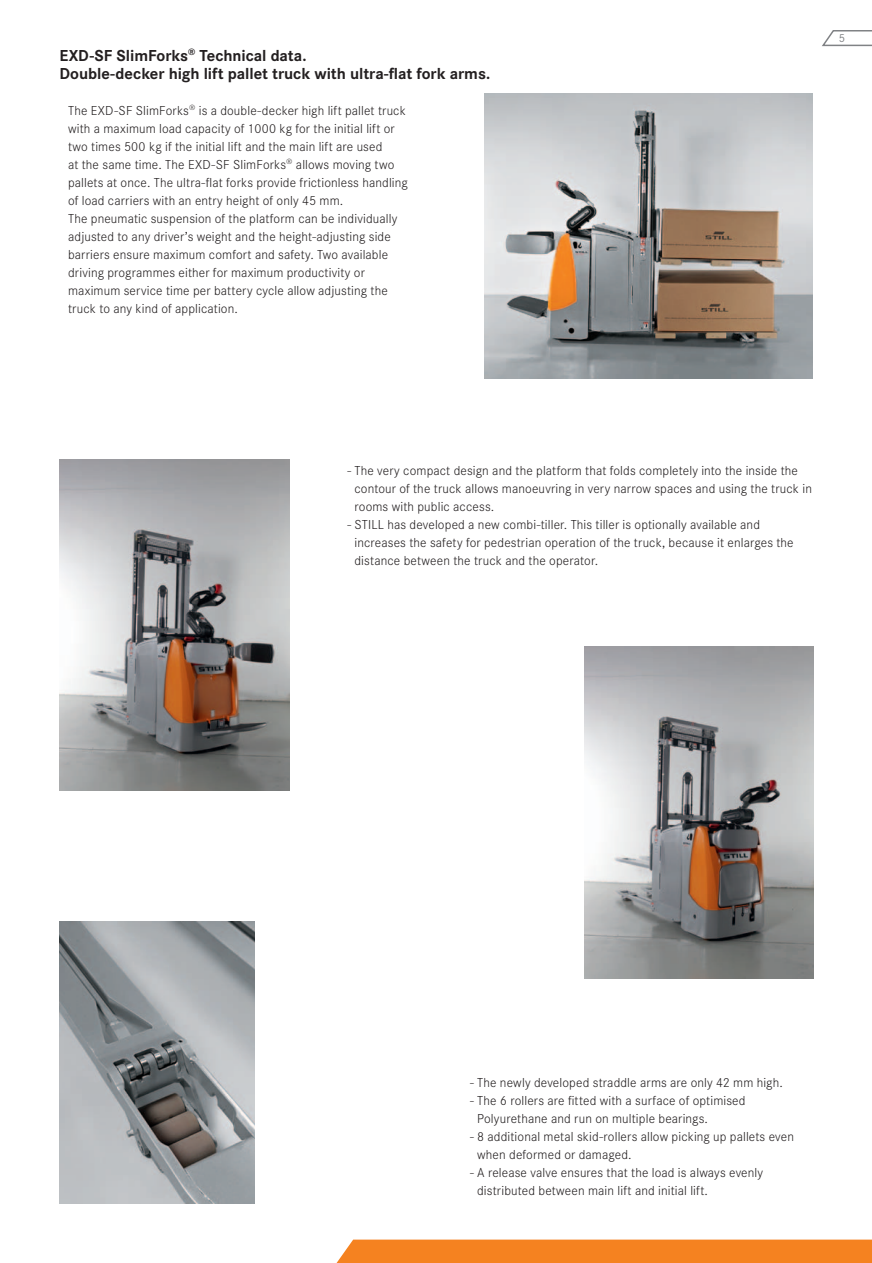
<style>
.page{position:relative;width:872px;height:1263px;background:#fff}
.page>*{position:absolute;margin:0;border:0;box-sizing:border-box;transform-origin:0 0}
.t1{font:700 16.5px/18px "Corporate S";letter-spacing:-.005em;color:#231f20}
.t2{font:300 13.5px/18px "Corporate S";letter-spacing:.01em;color:#231f20}
.t3{font:12px "Corporate S";color:#808285}
</style>
<div class="page">
<img style="left:485px;top:94px;width:327px;height:284px">
<img style="left:60px;top:459px;width:229px;height:332px">
<img style="left:584px;top:646px;width:230px;height:332px">
<img style="left:60px;top:921px;width:195px;height:282px">
<svg style="left:822px;top:30px;width:50px;height:17px"></svg>
<div style="left:336px;top:1239px;width:536px;height:24px;background:#f58220"></div>
<p class="t1" style="left:60px;top:46px;width:432px">EXD-SF SlimForks<sup>®</sup> Technical data.<br>Double-decker high lift pallet truck with ultra-flat fork arms.</p>
<p class="t2" style="left:68px;top:101px;width:341px">The EXD-SF SlimForks<sup>®</sup> is a double-decker high lift pallet truck with a maximum load capacity of 1000 kg for the initial lift or two times 500 kg if the initial lift and the main lift are used<br>at the same time. The EXD-SF SlimForks<sup>®</sup> allows moving two pallets at once. The ultra-flat forks provide frictionless handling of load carriers with an entry height of only 45 mm.<br>The pneumatic suspension of the platform can be individually adjusted to any driver’s weight and the height-adjusting side barriers ensure maximum comfort and safety. Two available driving programmes either for maximum productivity or maximum service time per battery cycle allow adjusting the truck to any kind of application.</p>
<p class="t3" style="left:838px;top:31px;width:8px">5</p>
<p class="t2" style="left:354px;top:461px;width:459px;text-indent:-7px">- The very compact design and the platform that folds completely into the inside the contour of the truck allows manoeuvring in very narrow spaces and using the truck in rooms with public access.</p>
<p class="t2" style="left:354px;top:515px;width:441px;text-indent:-7px">- STILL has developed a new combi-tiller. This tiller is optionally available and increases the safety for pedestrian operation of the truck, because it enlarges the distance between the truck and the operator.</p>
<p class="t2" style="left:470px;top:1073px;width:314px">- The newly developed straddle arms are only 42 mm high.</p>
<p class="t2" style="left:477px;top:1091px;width:270px;text-indent:-7px">- The 6 rollers are fitted with a surface of optimised<br>Polyurethane and run on multiple bearings.</p>
<p class="t2" style="left:477px;top:1127px;width:318px;text-indent:-7px">- 8 additional metal skid-rollers allow picking up pallets even when deformed or damaged.</p>
<p class="t2" style="left:477px;top:1163px;width:287px;text-indent:-7px">- A release valve ensures that the load is always evenly distributed between main lift and initial lift.</p>
</div>
